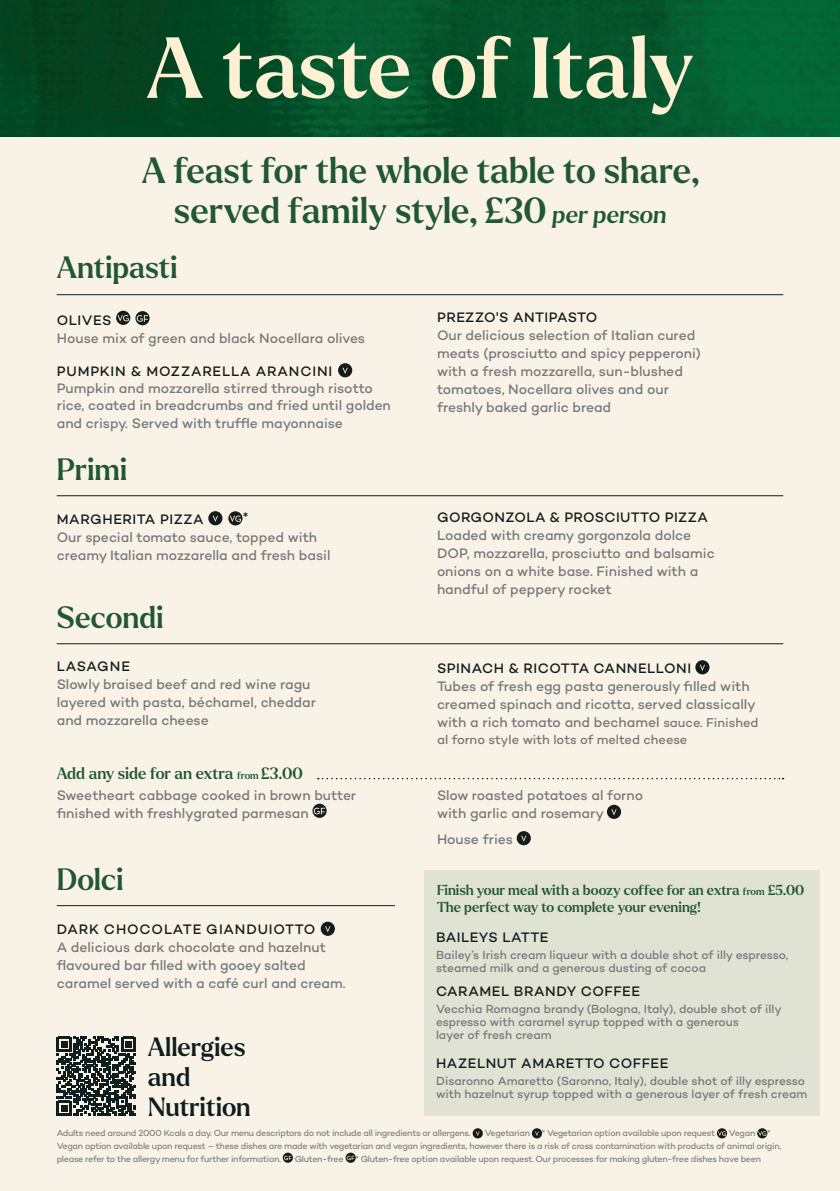
<style>
.page{position:relative;width:840px;height:1191px;background:#fff}
.page>*{position:absolute;margin:0;border:0;box-sizing:border-box;transform-origin:0 0}
.t1{font:500 84px "Larken";color:#fef1d3}
.t2{font:500 35.4px "Larken";letter-spacing:-.005em;color:#215732}
.t3{font:500 30px "Larken";color:#215732}
.t4{font:500 25.6px/30px "Larken";color:#0e1d1d}
.t5{font:500 16px "Larken";letter-spacing:-.005em;color:#215732}
.t6{font:500 14px/18px "Campton";color:#76797b}
.t7{font:500 14px/16.8px "Larken";letter-spacing:-.005em;color:#215732}
.t8{font:500 14px "Campton";letter-spacing:.04em;color:#141c1b}
.t9{font:500 13px "Campton";letter-spacing:-.005em;color:#76797b}
.t10{font:500 12px/13px "Campton";letter-spacing:-.005em;color:#76797b}
.t11{font:500 9px/12.8px "Campton";letter-spacing:-.035em;color:#818384}
.s1{font-size:24px}
.s2{color:#141c1b}
.s3{font-size:13px}
.s4{font-size:10px}
</style>
<div class="page">
<div style="left:0;top:0;width:839px;height:1191px;background:#f9f3e7"></div>
<div style="left:423px;top:870px;width:396px;height:245px;background:#e0e2d3"></div>
<img style="left:0;top:0;width:839px;height:137px">
<hr style="left:57px;top:294px;width:725px;height:1px;background:#141c1b">
<div style="left:116px;top:311px;width:14px;height:14px;background:#141c1b;border-radius:50%"></div>
<svg style="left:117px;top:315px;width:12px;height:6px"></svg>
<svg style="left:135px;top:311px;width:14px;height:14px"></svg>
<svg style="left:137px;top:315px;width:11px;height:7px"></svg>
<div style="left:338px;top:363px;width:14px;height:14px;background:#141c1b;border-radius:50%"></div>
<svg style="left:342px;top:368px;width:5px;height:6px"></svg>
<hr style="left:57px;top:495px;width:725px;height:1px;background:#141c1b">
<div style="left:695px;top:660px;width:14px;height:14px;background:#141c1b;border-radius:50%"></div>
<svg style="left:700px;top:665px;width:4px;height:6px"></svg>
<hr style="left:57px;top:643px;width:725px;height:1px;background:#141c1b">
<div style="left:208px;top:511px;width:14px;height:14px;background:#141c1b;border-radius:50%"></div>
<svg style="left:213px;top:516px;width:5px;height:6px"></svg>
<div style="left:228px;top:511px;width:14px;height:14px;background:#141c1b;border-radius:50%"></div>
<svg style="left:229px;top:515px;width:12px;height:7px"></svg>
<hr style="left:57px;top:905px;width:338px;height:1px;background:#141c1b">
<svg style="left:320px;top:921px;width:15px;height:15px"></svg>
<svg style="left:325px;top:926px;width:5px;height:6px"></svg>
<svg style="left:318px;top:778px;width:465px;height:1px"></svg>
<svg style="left:57px;top:1036px;width:79px;height:79px"></svg>
<div style="left:516px;top:831px;width:14px;height:14px;background:#141c1b;border-radius:50%"></div>
<svg style="left:521px;top:835px;width:5px;height:6px"></svg>
<svg style="left:606px;top:804px;width:14px;height:15px"></svg>
<svg style="left:611px;top:809px;width:5px;height:6px"></svg>
<svg style="left:312px;top:803px;width:14px;height:15px"></svg>
<svg style="left:313px;top:807px;width:12px;height:7px"></svg>
<svg style="left:472px;top:1128px;width:10px;height:10px"></svg>
<svg style="left:475px;top:1131px;width:4px;height:4px"></svg>
<svg style="left:531px;top:1128px;width:10px;height:10px"></svg>
<svg style="left:534px;top:1131px;width:4px;height:4px"></svg>
<svg style="left:716px;top:1128px;width:10px;height:10px"></svg>
<svg style="left:717px;top:1131px;width:8px;height:4px"></svg>
<svg style="left:756px;top:1128px;width:11px;height:10px"></svg>
<svg style="left:757px;top:1131px;width:8px;height:4px"></svg>
<svg style="left:282px;top:1152px;width:11px;height:10px"></svg>
<svg style="left:284px;top:1155px;width:7px;height:5px"></svg>
<svg style="left:345px;top:1152px;width:10px;height:10px"></svg>
<svg style="left:346px;top:1155px;width:8px;height:5px"></svg>
<p class="t1" style="left:146px;top:13px;width:549px">A taste of Italy</p>
<p class="t2" style="left:142px;top:147px;width:559px">A feast for the whole table to share,</p>
<p class="t2" style="left:174px;top:187px;width:496px">served family style, £30 <span class="s1">per person</span></p>
<p class="t3" style="left:57px;top:247px;width:122px">Antipasti</p>
<p class="t6" style="left:57px;top:311px;width:310px"><span class="s2">OLIVES<br></span>House mix of green and black Nocellara olives</p>
<p class="t6" style="left:57px;top:362px;width:335px;line-height:17.4px"><span class="s2">PUMPKIN &amp; MOZZARELLA ARANCINI </span>Pumpkin and mozzarella stirred through risotto rice, coated in breadcrumbs and fried until golden and crispy. Served with truffle mayonnaise</p>
<p class="t6" style="left:437px;top:307px;width:265px"><span class="s2">PREZZO'S ANTIPASTO<br></span>Our delicious selection of Italian cured meats (prosciutto and spicy pepperoni) with a fresh mozzarella, sun-blushed tomatoes, Nocellara olives and our freshly baked garlic bread</p>
<p class="t3" style="left:57px;top:449px;width:72px">Primi</p>
<p class="t6" style="left:57px;top:507px;width:262px;line-height:20px;text-indent:186px"><span class="s2">*<br></span>Our special tomato sauce, topped with</p>
<p class="t6" style="left:57px;top:546px;width:275px">creamy Italian mozzarella and fresh basil</p>
<p class="t8" style="left:57px;top:510px;width:148px">MARGHERITA PIZZA</p>
<p class="t3" style="left:57px;top:597px;width:108px">Secondi</p>
<p class="t6" style="left:437px;top:508px;width:279px"><span class="s2">GORGONZOLA &amp; PROSCIUTTO PIZZA </span>Loaded with creamy gorgonzola dolce DOP, mozzarella, prosciutto and balsamic onions on a white base. Finished with a handful of peppery rocket</p>
<p class="t6" style="left:57px;top:657px;width:260px"><span class="s2">LASAGNE<br></span>Slowly braised beef and red wine ragu layered with pasta, béchamel, cheddar and mozzarella cheese</p>
<p class="t6" style="left:437px;top:659px;width:323px"><span class="s2">SPINACH &amp; RICOTTA CANNELLONI<br></span>Tubes of fresh egg pasta generously filled with creamed spinach and ricotta, served classically with a rich tomato and bechamel <span class="s3">sauce. Finished</span></p>
<p class="t9" style="left:437px;top:731px;width:252px">al forno style with lots of melted cheese</p>
<p class="t5" style="left:57px;top:763px;width:247px">Add any side for an extra <span class="s4">from</span> £3.00</p>
<p class="t6" style="left:57px;top:785px;width:301px">Sweetheart cabbage cooked in brown butter finished with freshlygrated parmesan</p>
<p class="t3" style="left:57px;top:859px;width:68px">Dolci</p>
<p class="t6" style="left:57px;top:920px;width:290px"><span class="s2">DARK CHOCOLATE GIANDUIOTTO<br></span>A delicious dark chocolate and hazelnut flavoured bar filled with gooey salted caramel served with a café curl and cream.</p>
<p class="t4" style="left:148px;top:1031px;width:104px">Allergies and<br>Nutrition</p>
<p class="t6" style="left:437px;top:785px;width:208px">Slow roasted potatoes al forno with garlic and rosemary</p>
<p class="t6" style="left:437px;top:829px;width:77px">House fries</p>
<p class="t7" style="left:437px;top:882px;width:368px">Finish your meal with a boozy coffee for an extra <span class="s4">from</span> £5.00<br>The perfect way to complete your evening!</p>
<p class="t8" style="left:436px;top:928px;width:114px">BAILEYS LATTE</p>
<p class="t10" style="left:436px;top:948px;width:353px">Bailey’s Irish cream liqueur with a double shot of illy espresso, steamed milk and a generous dusting of cocoa</p>
<p class="t8" style="left:436px;top:982px;width:205px">CARAMEL BRANDY COFFEE</p>
<p class="t10" style="left:436px;top:1002px;width:347px">Vecchia Romagna brandy (Bologna, Italy), double shot of illy espresso with caramel syrup topped with a generous<br>layer of fresh cream</p>
<p class="t8" style="left:436px;top:1054px;width:234px">HAZELNUT AMARETTO COFFEE</p>
<p class="t10" style="left:436px;top:1074px;width:372px">Disaronno Amaretto (Saronno, Italy), double shot of illy espresso with hazelnut syrup topped with a generous layer of fresh cream</p>
<p class="t11" style="left:57px;top:1126px;width:415px">Adults need around 2000 Kcals a day. Our menu descriptors do not include all ingredients or allergens.</p>
<p class="t11" style="left:484px;top:1126px;width:47px">Vegetarian</p>
<p class="t11" style="left:541px;top:1126px;width:175px">* Vegetarian option available upon request</p>
<p class="t11" style="left:728px;top:1126px;width:28px">Vegan</p>
<p class="t11" style="left:57px;top:1126px;width:725px;text-indent:710px">*<br>Vegan option available upon request – these dishes are made with vegetarian and vegan ingredients, however there is a risk of cross contamination with products of animal origin, please refer to the allergy menu for further information.</p>
<p class="t11" style="left:294px;top:1152px;width:50px">Gluten-free</p>
<p class="t11" style="left:355px;top:1152px;width:407px">* Gluten-free option available upon request. Our processes for making gluten-free dishes have been</p>
</div>
